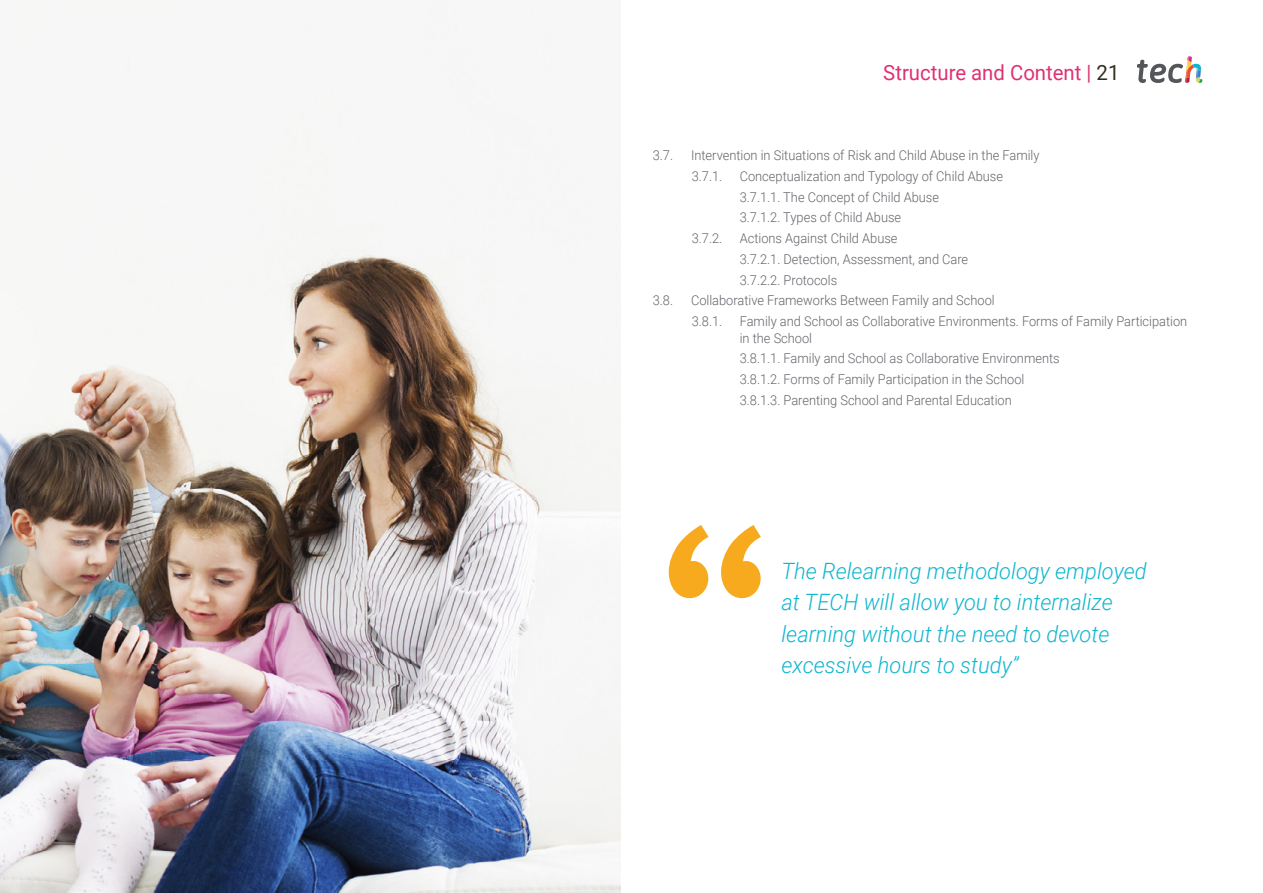
<style>
.page{position:relative;width:1263px;height:893px;background:#fff}
.page>*{position:absolute;margin:0;border:0;box-sizing:border-box;transform-origin:0 0}
.t1{font:italic 300 22.5px/31.5px "Roboto";color:#0fb6cf}
.t2{font:21px "Roboto";color:#df3174}
.t3{font:300 13.5px/20.7px "Roboto";color:#61646a;scale:.95 1}
.s1{color:#312e20}
</style>
<div class="page">
<svg style="left:1137px;top:56px;width:65px;height:27px"></svg>
<svg style="left:669px;top:525px;width:92px;height:73px"></svg>
<img style="left:0;top:3px;width:621px;height:890px">
<h2 class="t2" style="left:883px;top:57px;width:238px">Structure and Content | <span class="s1">21</span></h2>
<p class="t3" style="left:653px;top:144px;width:23px">3.7.</p>
<p class="t3" style="left:691px;top:144px;width:368px">Intervention in Situations of Risk and Child Abuse in the Family<br>3.7.1.</p>
<p class="t3" style="left:740px;top:165px;width:279px">Conceptualization and Typology of Child Abuse<br>3.7.1.1. The Concept of Child Abuse<br>3.7.1.2. Types of Child Abuse</p>
<p class="t3" style="left:692px;top:227px;width:34px">3.7.2.</p>
<p class="t3" style="left:740px;top:227px;width:242px">Actions Against Child Abuse<br>3.7.2.1. Detection, Assessment, and Care<br>3.7.2.2. Protocols</p>
<p class="t3" style="left:653px;top:290px;width:23px">3.8.</p>
<p class="t3" style="left:691px;top:290px;width:321px">Collaborative Frameworks Between Family and School<br>3.8.1.</p>
<p class="t3" style="left:740px;top:313px;width:473px;line-height:16.5px">Family and School as Collaborative Environments. Forms of Family Participation in the School</p>
<p class="t3" style="left:740px;top:348px;width:338px">3.8.1.1. Family and School as Collaborative Environments<br>3.8.1.2. Forms of Family Participation in the School<br>3.8.1.3. Parenting School and Parental Education</p>
<h1 class="t1" style="left:781px;top:554px;width:367px">The Relearning methodology employed at TECH will allow you to internalize learning without the need to devote excessive hours to study”</h1>
</div>
